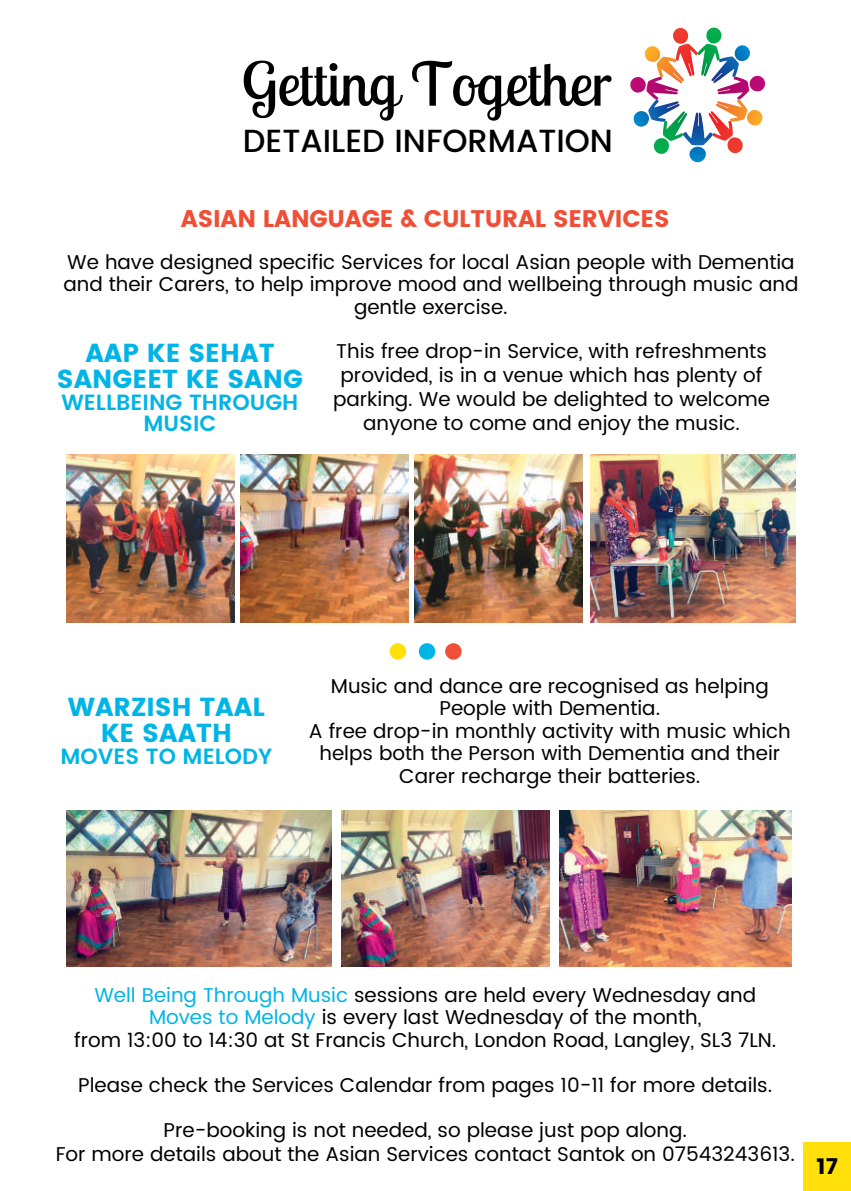
<style>
.page{position:relative;width:851px;height:1191px;background:#fff}
.page>*{position:absolute;margin:0;border:0;box-sizing:border-box;transform-origin:0 0}
.t1{font:60px "Lobster Two";color:#000}
.t2{font:500 32px "Poppins";color:#000}
.t3{font:26px/25.4px "Poppins";color:#00b4e6;text-align:center}
.t4{font:24px "Poppins";letter-spacing:-.01em;color:#ef4f36}
.t5{font:600 22px/21px "Poppins";color:#00b4e6;text-align:center}
.t6{font:22px "Poppins";color:#000}
.t7{font:20px/22.4px "Poppins";color:#000;text-align:center}
.s1{color:#00b4e6}
</style>
<div class="page">
<svg style="left:630px;top:27px;width:134px;height:135px"></svg>
<img style="left:66px;top:454px;width:168px;height:168px">
<img style="left:240px;top:454px;width:168px;height:168px">
<img style="left:414px;top:454px;width:168px;height:168px">
<img style="left:590px;top:454px;width:205px;height:168px">
<img style="left:66px;top:811px;width:266px;height:156px">
<img style="left:341px;top:811px;width:208px;height:156px">
<img style="left:559px;top:811px;width:232px;height:156px">
<div style="left:389px;top:643px;width:17px;height:17px;background:#ffe00a;border-radius:50%"></div>
<div style="left:418px;top:643px;width:17px;height:17px;background:#00b4e6;border-radius:50%"></div>
<div style="left:445px;top:643px;width:16px;height:17px;background:#ef4f36;border-radius:50%"></div>
<div style="left:802px;top:1142px;width:48px;height:48px;background:#ffe00a"></div>
<h1 class="t1" style="left:241px;top:46px;width:371px">Getting Together</h1>
<h2 class="t2" style="left:243px;top:122px;width:371px">DETAILED INFORMATION</h2>
<p class="t4" style="left:181px;top:205px;width:490px">ASIAN LANGUAGE &amp; CULTURAL SERVICES</p>
<p class="t7" style="left:63px;top:251px;width:736px">We have designed specific Services for local Asian people with Dementia and their Carers, to help improve mood and wellbeing through music and gentle exercise.</p>
<p class="t7" style="left:333px;top:339px;width:438px;line-height:24px">This free drop-in Service, with refreshments provided, is in a venue which has plenty of parking. We would be delighted to welcome anyone to come and enjoy the music.</p>
<h3 class="t3" style="left:57px;top:340px;width:247px">AAP KE SEHAT<br>SANGEET KE SANG</h3>
<p class="t5" style="left:61px;top:392px;width:238px">WELLBEING THROUGH<br>MUSIC</p>
<h3 class="t3" style="left:68px;top:694px;width:198px">WARZISH TAAL<br>KE SAATH</h3>
<p class="t5" style="left:60px;top:746px;width:213px">MOVES TO MELODY</p>
<p class="t7" style="left:309px;top:675px;width:483px">Music and dance are recognised as helping People with Dementia.<br>A free drop-in monthly activity with music which helps both the Person with Dementia and their Carer recharge their batteries.</p>
<p class="t7" style="left:74px;top:984px;width:703px"><span class="s1">Well Being Through Music</span> sessions are held every Wednesday and<br><span class="s1">Moves to Melody</span> is every last Wednesday of the month,<br>from 13:00 to 14:30 at St Francis Church, London Road, Langley, SL3 7LN.</p>
<p class="t7" style="left:78px;top:1074px;width:695px">Please check the Services Calendar from pages 10-11 for more details.</p>
<p class="t7" style="left:56px;top:1118px;width:740px;line-height:24px">Pre-booking is not needed, so please just pop along.<br>For more details about the Asian Services contact Santok on 07543243613.</p>
<p class="t6" style="left:816px;top:1154px;width:23px">17</p>
</div>
